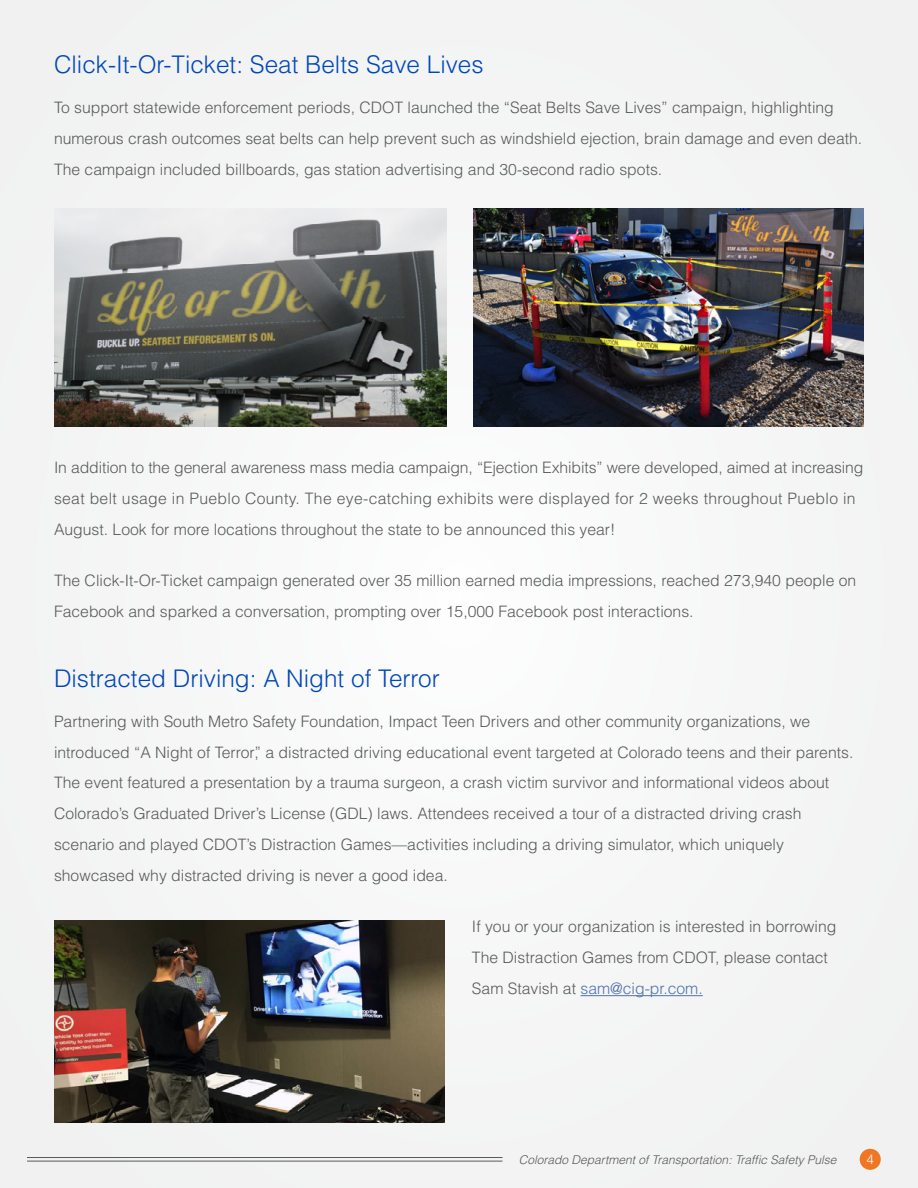
<style>
.page{position:relative;width:918px;height:1188px;background:#f4f5f5}
.page>*{position:absolute;margin:0;border:0;box-sizing:border-box;transform-origin:0 0}
.t1{font:300 24.3px "Helvetica";color:#0047ba}
.t2{font:300 15.75px/30.9px "Helvetica";color:#58595b}
.t3{font:300 13.5px "Helvetica";color:#fff}
.t4{font:italic 300 12px "Helvetica";color:#58595b}
.s1{color:#4f73ad}
</style>
<div class="page">
<div style="left:860px;top:1149px;width:21px;height:21px;background:#ef7622;border-radius:50%"></div>
<hr style="left:27px;top:1161px;width:476px;height:1px;background:#58595b">
<hr style="left:27px;top:1157px;width:476px;height:1px;background:#58595b">
<hr style="left:580px;top:995px;width:123px;height:1px;background:#4f73ad">
<img style="left:54px;top:209px;width:392px;height:217px">
<img style="left:473px;top:209px;width:391px;height:217px">
<img style="left:54px;top:921px;width:391px;height:202px">
<h1 class="t1" style="left:54px;top:50px;width:431px">Click-It-Or-Ticket: Seat Belts Save Lives</h1>
<p class="t2" style="left:54px;top:92px;width:810px">To support statewide enforcement periods, CDOT launched the “Seat Belts Save Lives” campaign, highlighting numerous crash outcomes seat belts can help prevent such as windshield ejection, brain damage and even death.<br>The campaign included billboards, gas station advertising and 30-second radio spots.</p>
<p class="t2" style="left:54px;top:452px;width:811px">In addition to the general awareness mass media campaign, “Ejection Exhibits” were developed, aimed at increasing seat belt usage in Pueblo County. The eye-catching exhibits were displayed for 2 weeks throughout Pueblo in<br>August. Look for more locations throughout the state to be announced this year!</p>
<p class="t2" style="left:54px;top:565px;width:804px">The Click-It-Or-Ticket campaign generated over 35 million earned media impressions, reached 273,940 people on<br>Facebook and sparked a conversation, prompting over 15,000 Facebook post interactions.</p>
<h1 class="t1" style="left:54px;top:663px;width:387px">Distracted Driving: A Night of Terror</h1>
<p class="t2" style="left:54px;top:705px;width:801px">Partnering with South Metro Safety Foundation, Impact Teen Drivers and other community organizations, we introduced “A Night of Terror”, a distracted driving educational event targeted at Colorado teens and their parents.<br>The event featured a presentation by a trauma surgeon, a crash victim survivor and informational videos about Colorado’s Graduated Driver’s License (GDL) laws. Attendees received a tour of a distracted driving crash scenario and played CDOT’s Distraction Games—activities including a driving simulator, which uniquely showcased why distracted driving is never a good idea.</p>
<p class="t2" style="left:472px;top:911px;width:366px">If you or your organization is interested in borrowing<br>The Distraction Games from CDOT, please contact<br>Sam Stavish at <span class="s1">sam@cig-pr.com.</span></p>
<p class="t4" style="left:519px;top:1152px;width:319px">Colorado Department of Transportation: Traffic Safety Pulse</p>
<p class="t3" style="left:866px;top:1151px;width:9px">4</p>
</div>
